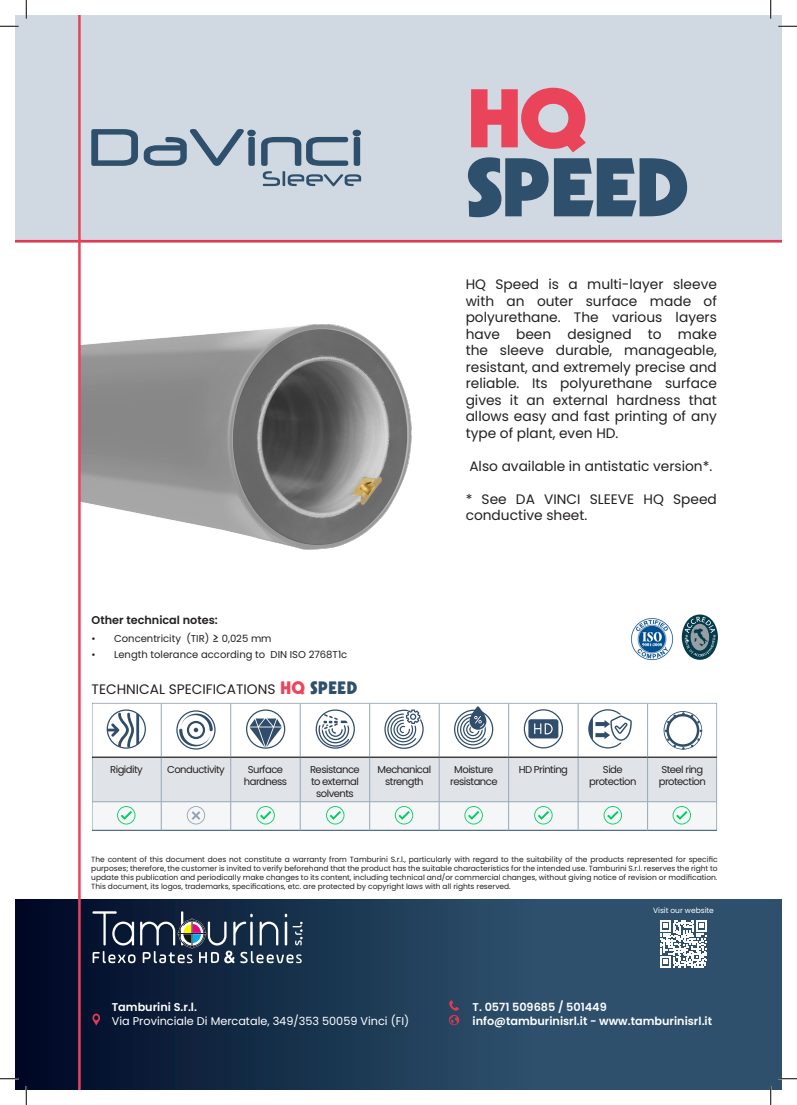
<style>
.page{position:relative;width:797px;height:1105px;background:#fff}
.page>*{position:absolute;margin:0;border:0;box-sizing:border-box;transform-origin:0 0}
.t1{font:81.25px "Geometric 231 BT Heavy C";letter-spacing:-.04em;color:#2e506c;scale:1.09 1}
.t2{font:81.25px "Geometric 231 BT Heavy C";color:#ea445b;scale:1.09 1}
.t3{font:13.75px/16.5px "Poppins";color:#231f20;text-align:justify}
.t4{font:600 11.25px/13.5px "Poppins";color:#fff}
.t5{font:11.25px "Poppins";color:#fff}
.t6{font:600 11.25px "Poppins";color:#231f20}
.t7{font:10px/12px "Poppins";letter-spacing:-.05em;color:#231f20;text-align:center}
.t8{font:10px "Poppins";color:#231f20}
.t9{font:7.5px/9px "Poppins";color:#231f20;text-align:justify}
.t10{font:7.5px "Poppins";color:#fff}
.s1{font-size:13.75px}
.s2{font-family:"Geometric 231 BT Heavy C";font-size:17.5px;color:#eb465c}
.s3{font-family:"Geometric 231 BT Heavy C";font-size:17.5px;color:#2e506b}
</style>
<div class="page">
<div style="left:16px;top:16px;width:765px;height:226px;background:#d0d9e2"></div>
<hr style="left:717px;top:703px;width:1px;height:54px;background:#2e506c">
<hr style="left:92px;top:830px;width:69px;height:1px;background:#2e506c">
<hr style="left:161px;top:830px;width:70px;height:1px;background:#2e506c">
<hr style="left:231px;top:830px;width:69px;height:1px;background:#2e506c">
<hr style="left:300px;top:830px;width:70px;height:1px;background:#2e506c">
<hr style="left:370px;top:830px;width:69px;height:1px;background:#2e506c">
<hr style="left:439px;top:830px;width:69px;height:1px;background:#2e506c">
<hr style="left:508px;top:830px;width:70px;height:1px;background:#2e506c">
<hr style="left:578px;top:830px;width:69px;height:1px;background:#2e506c">
<hr style="left:647px;top:830px;width:70px;height:1px;background:#2e506c">
<hr style="left:161px;top:703px;width:1px;height:53px;background:#98a6b5">
<hr style="left:230px;top:703px;width:1px;height:53px;background:#98a6b5">
<hr style="left:300px;top:703px;width:1px;height:53px;background:#98a6b5">
<hr style="left:369px;top:703px;width:1px;height:53px;background:#98a6b5">
<hr style="left:439px;top:703px;width:1px;height:53px;background:#98a6b5">
<hr style="left:508px;top:703px;width:1px;height:53px;background:#98a6b5">
<hr style="left:578px;top:703px;width:1px;height:53px;background:#98a6b5">
<hr style="left:647px;top:703px;width:1px;height:53px;background:#98a6b5">
<hr style="left:92px;top:756px;width:69px;height:2px;background:#231f20">
<hr style="left:161px;top:756px;width:70px;height:2px;background:#231f20">
<hr style="left:231px;top:756px;width:69px;height:2px;background:#231f20">
<hr style="left:300px;top:756px;width:70px;height:2px;background:#231f20">
<hr style="left:370px;top:756px;width:69px;height:2px;background:#231f20">
<hr style="left:439px;top:756px;width:69px;height:2px;background:#231f20">
<hr style="left:508px;top:756px;width:70px;height:2px;background:#231f20">
<hr style="left:578px;top:756px;width:69px;height:2px;background:#231f20">
<hr style="left:647px;top:756px;width:70px;height:2px;background:#231f20">
<div style="left:91px;top:702px;width:626px;height:142px;border:1px solid #fff"></div>
<div style="left:16px;top:900px;width:765px;height:189px;background:linear-gradient(to right,#03102c,#38607c)"></div>
<svg style="left:92px;top:1013px;width:8px;height:12px"></svg>
<hr style="left:16px;top:240px;width:765px;height:2px;background:#e53952">
<svg style="left:449px;top:1000px;width:10px;height:25px"></svg>
<svg style="left:92px;top:911px;width:210px;height:52px"></svg>
<svg style="left:107px;top:713px;width:27px;height:34px"></svg>
<hr style="left:136px;top:713px;width:3px;height:34px;background:#304d6b">
<div style="left:107px;top:709px;width:39px;height:40px;border:1px solid #304d6b;border-radius:50%"></div>
<svg style="left:249px;top:718px;width:33px;height:29px"></svg>
<div style="left:246px;top:709px;width:39px;height:40px;border:1px solid #304d6b;border-radius:50%"></div>
<div style="left:315px;top:709px;width:40px;height:40px;border:1px solid #304d6b;border-radius:50%"></div>
<svg style="left:318px;top:714px;width:31px;height:33px"></svg>
<div style="left:384px;top:710px;width:39px;height:39px;border:1px solid #304d6b;border-radius:50%"></div>
<svg style="left:387px;top:709px;width:33px;height:36px"></svg>
<svg style="left:528px;top:719px;width:30px;height:19px"></svg>
<div style="left:524px;top:709px;width:39px;height:39px;border:1px solid #304d6b;border-radius:50%"></div>
<div style="left:588px;top:709px;width:39px;height:39px;border:1px solid #304d6b;border-radius:50%"></div>
<svg style="left:589px;top:710px;width:42px;height:36px"></svg>
<div style="left:454px;top:710px;width:39px;height:39px;border:1px solid #304d6b;border-radius:50%"></div>
<svg style="left:457px;top:706px;width:29px;height:39px"></svg>
<svg style="left:91px;top:129px;width:47px;height:37px"></svg>
<svg style="left:144px;top:129px;width:217px;height:57px"></svg>
<svg style="left:663px;top:711px;width:39px;height:39px"></svg>
<svg style="left:179px;top:713px;width:34px;height:33px"></svg>
<div style="left:176px;top:710px;width:39px;height:40px;border:1px solid #304d6b;border-radius:50%"></div>
<svg style="left:92px;top:757px;width:626px;height:73px"></svg>
<img style="left:81px;top:324px;width:331px;height:226px">
<img style="left:631px;top:618px;width:43px;height:43px">
<svg style="left:659px;top:920px;width:48px;height:47px"></svg>
<hr style="left:78px;top:16px;width:3px;height:1073px;background:#ea445b">
<svg style="left:681px;top:614px;width:36px;height:46px"></svg>
<svg style="left:684px;top:617px;width:31px;height:40px"></svg>
<svg style="left:0;top:25px;width:19px;height:2px"></svg>
<svg style="left:778px;top:25px;width:19px;height:2px"></svg>
<svg style="left:0;top:1078px;width:19px;height:1px"></svg>
<svg style="left:778px;top:1078px;width:19px;height:1px"></svg>
<svg style="left:25px;top:0;width:2px;height:19px"></svg>
<svg style="left:25px;top:1086px;width:2px;height:19px"></svg>
<svg style="left:770px;top:0;width:1px;height:19px"></svg>
<svg style="left:770px;top:1086px;width:1px;height:19px"></svg>
<p class="t2" style="left:465px;top:69px;width:113px">HQ</p>
<p class="t1" style="left:465px;top:138px;width:208px">SPEED</p>
<h3 class="t6" style="left:92px;top:614px;width:128px">Other technical notes:</h3>
<h3 class="t8" style="left:92px;top:632px;width:181px">• Concentricity (TIR) <span class="s1">≥</span> 0,025 mm</h3>
<h3 class="t8" style="left:92px;top:649px;width:257px">• Length tolerance according to DIN ISO 2768T1c</h3>
<p class="t3" style="left:92px;top:681px;width:267px">TECHNICAL SPECIFICATIONS <span class="s2">HQ</span> <span class="s3">SPEED</span></p>
<p class="t3" style="left:465px;top:276px;width:253px">HQ Speed is a multi-layer sleeve with an outer surface made of polyurethane. The various layers have been designed to make the sleeve durable, manageable, resistant, and extremely precise and reliable. Its polyurethane surface gives it an external hardness that allows easy and fast printing of any type of plant, even HD.</p>
<p class="t3" style="left:469px;top:458px;width:244px">Also available in antistatic version*.</p>
<p class="t3" style="left:465px;top:491px;width:253px">* See DA VINCI SLEEVE HQ Speed conductive sheet.</p>
<h3 class="t7" style="left:110px;top:763px;width:34px">Rigidity</h3>
<h3 class="t7" style="left:167px;top:763px;width:59px">Conductivity</h3>
<h3 class="t7" style="left:244px;top:763px;width:45px">Surface hardness</h3>
<h3 class="t7" style="left:310px;top:763px;width:51px">Resistance to external solvents</h3>
<h3 class="t7" style="left:377px;top:763px;width:55px">Mechanical strength</h3>
<h3 class="t7" style="left:450px;top:763px;width:49px">Moisture resistance</h3>
<h3 class="t7" style="left:518px;top:763px;width:51px">HD Printing</h3>
<h3 class="t7" style="left:589px;top:763px;width:49px">Side protection</h3>
<h3 class="t7" style="left:658px;top:763px;width:49px;text-align:left">Steel ring protection</h3>
<p class="t9" style="left:91px;top:855px;width:627px">The content of this document does not constitute a warranty from Tamburini S.r.l., particularly with regard to the suitability of the products represented for specific purposes; therefore, the customer is invited to verify beforehand that the product has the suitable characteristics for the intended use. Tamburini S.r.l. reserves the right to update this publication and periodically make changes to its content, including technical and/or commercial changes, without giving notice of revision or modification.<br>This document, its logos, trademarks, specifications, etc. are protected by copyright laws with all rights reserved.</p>
<h3 class="t4" style="left:112px;top:1001px;width:87px">Tamburini S.r.l.</h3>
<h3 class="t5" style="left:112px;top:1014px;width:299px">Via Provinciale Di Mercatale, 349/353 50059 Vinci (FI)</h3>
<p class="t10" style="left:653px;top:906px;width:62px">Visit our website</p>
<h3 class="t4" style="left:472px;top:1001px;width:241px">T. 0571 509685 / 501449 info@tamburinisrl.it - www.tamburinisrl.it</h3>
</div>
